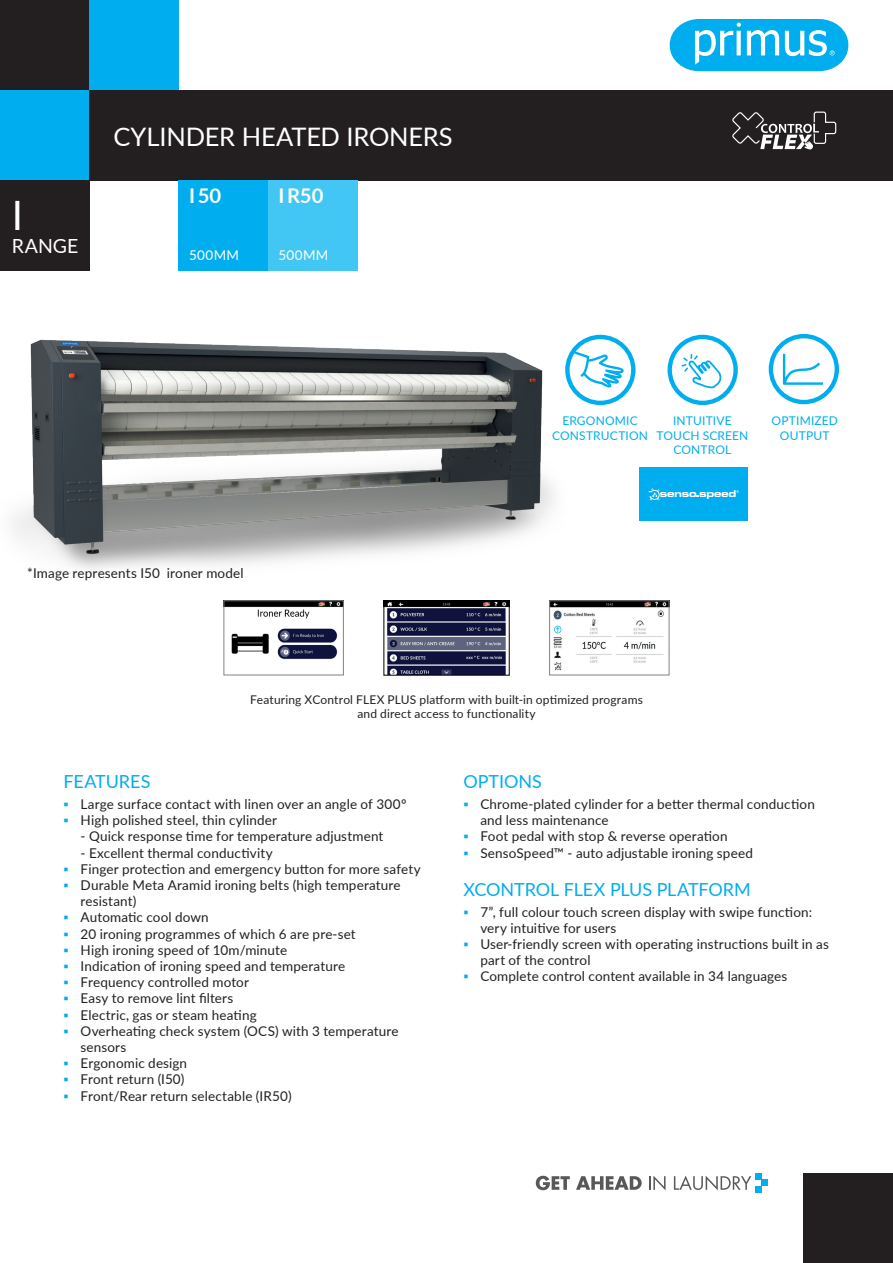
<style>
.page{position:relative;width:893px;height:1263px;background:#fff}
.page>*{position:absolute;margin:0;border:0;box-sizing:border-box;transform-origin:0 0}
.t1{font:40.5px "Lato";color:#fff}
.t2{font:25.5px "Lato";letter-spacing:-.005em;color:#fff}
.t3{font:700 20.25px "Lato";color:#fff}
.t4{font:19.5px "Lato";color:#fff}
.t5{font:18px "Lato";letter-spacing:-.005em;color:#00aeef}
.t6{font:13.5px/16.2px "Lato";letter-spacing:.01em;color:#231f20}
.t7{font:13.5px "Lato";letter-spacing:.02em;color:#fff}
.t8{font:12px/14.4px "Lato";letter-spacing:.015em;color:#231f20;text-align:center}
.t9{font:12px/14.4px "Lato";letter-spacing:.015em;color:#00aeef;text-align:center}
.s1{color:#00aeef}
</style>
<div class="page">
<div style="left:0;top:90px;width:893px;height:90px;background:#231f20"></div>
<div style="left:0;top:90px;width:89px;height:90px;background:#00aeef"></div>
<div style="left:89px;top:0;width:89px;height:90px;background:#00aeef"></div>
<svg style="left:670px;top:19px;width:178px;height:52px"></svg>
<svg style="left:536px;top:1176px;width:34px;height:14px"></svg>
<svg style="left:576px;top:1176px;width:66px;height:14px"></svg>
<svg style="left:649px;top:1175px;width:16px;height:15px"></svg>
<div style="left:761px;top:1179px;width:7px;height:7px;background:#00aeef"></div>
<div style="left:755px;top:1186px;width:6px;height:7px;background:#00aeef"></div>
<svg style="left:674px;top:1173px;width:87px;height:17px"></svg>
<div style="left:804px;top:1173px;width:89px;height:90px;background:#231f20"></div>
<div style="left:0;top:0;width:89px;height:90px;background:#231f20"></div>
<div style="left:179px;top:180px;width:89px;height:90px;background:#00aeef"></div>
<svg style="left:597px;top:335px;width:38px;height:70px"></svg>
<svg style="left:667px;top:335px;width:71px;height:70px"></svg>
<svg style="left:769px;top:334px;width:70px;height:70px"></svg>
<div style="left:640px;top:468px;width:108px;height:53px;background:#00aeef"></div>
<svg style="left:649px;top:488px;width:90px;height:12px"></svg>
<div style="left:0;top:180px;width:89px;height:90px;background:#231f20"></div>
<div style="left:268px;top:180px;width:89px;height:90px;background:#42c6f3"></div>
<svg style="left:732px;top:112px;width:104px;height:37px"></svg>
<img style="left:225px;top:602px;width:117px;height:57px">
<div style="left:223px;top:600px;width:121px;height:75px;border:1px solid #808285"></div>
<img style="left:386px;top:603px;width:121px;height:70px">
<img style="left:551px;top:602px;width:116px;height:69px">
<div style="left:549px;top:600px;width:120px;height:75px;border:1px solid #808285"></div>
<div style="left:384px;top:601px;width:125px;height:74px;border:1px solid #000"></div>
<img style="left:13px;top:334px;width:584px;height:235px">
<h1 class="t1" style="left:12px;top:186px;width:13px">I</h1>
<h3 class="t4" style="left:12px;top:232px;width:68px">RANGE</h3>
<h2 class="t2" style="left:113px;top:118px;width:341px">CYLINDER HEATED IRONERS</h2>
<h3 class="t3" style="left:189px;top:181px;width:34px">I 50</h3>
<p class="t7" style="left:189px;top:245px;width:51px">500MM</p>
<h3 class="t3" style="left:279px;top:181px;width:46px">I R50</h3>
<p class="t7" style="left:279px;top:245px;width:51px">500MM</p>
<p class="t6" style="left:27px;top:564px;width:218px">*Image represents I50 ironer model</p>
<p class="t9" style="left:552px;top:413px;width:98px">ERGONOMIC<br>CONSTRUCTION</p>
<p class="t9" style="left:657px;top:413px;width:93px">INTUITIVE<br>TOUCH SCREEN<br>CONTROL</p>
<p class="t9" style="left:772px;top:413px;width:68px">OPTIMIZED<br>OUTPUT</p>
<p class="t8" style="left:250px;top:692px;width:394px">Featuring XControl FLEX PLUS platform with built-in optimized programs and direct access to functionality</p>
<h3 class="t5" style="left:64px;top:769px;width:88px">FEATURES</h3>
<p class="t6" style="left:64px;top:795px;width:344px"><span class="s1">▪</span> Large surface contact with linen over an angle of 300º</p>
<p class="t6" style="left:64px;top:811px;width:215px"><span class="s1">▪</span> High polished steel, thin cylinder</p>
<p class="t6" style="left:81px;top:828px;width:304px">- Quick response time for temperature adjustment</p>
<p class="t6" style="left:81px;top:844px;width:193px">- Excellent thermal conductivity</p>
<p class="t6" style="left:64px;top:860px;width:359px"><span class="s1">▪</span> Finger protection and emergency button for more safety</p>
<p class="t6" style="left:81px;top:876px;width:322px;text-indent:-17px"><span class="s1">▪</span> Durable Meta Aramid ironing belts (high temperature resistant)</p>
<p class="t6" style="left:64px;top:909px;width:147px"><span class="s1">▪</span> Automatic cool down</p>
<p class="t6" style="left:64px;top:925px;width:294px"><span class="s1">▪</span> 20 ironing programmes of which 6 are pre-set</p>
<p class="t6" style="left:64px;top:941px;width:225px"><span class="s1">▪</span> High ironing speed of 10m/minute</p>
<p class="t6" style="left:64px;top:957px;width:283px"><span class="s1">▪</span> Indication of ironing speed and temperature</p>
<p class="t6" style="left:64px;top:973px;width:187px"><span class="s1">▪</span> Frequency controlled motor</p>
<p class="t6" style="left:64px;top:990px;width:171px"><span class="s1">▪</span> Easy to remove lint filters</p>
<p class="t6" style="left:64px;top:1006px;width:195px"><span class="s1">▪</span> Electric, gas or steam heating</p>
<p class="t6" style="left:81px;top:1022px;width:319px;text-indent:-17px"><span class="s1">▪</span> Overheating check system (OCS) with 3 temperature sensors</p>
<p class="t6" style="left:64px;top:1054px;width:125px"><span class="s1">▪</span> Ergonomic design</p>
<p class="t6" style="left:64px;top:1071px;width:122px"><span class="s1">▪</span> Front return (I50)</p>
<p class="t6" style="left:64px;top:1087px;width:229px"><span class="s1">▪</span> Front/Rear return selectable (IR50)</p>
<h3 class="t5" style="left:463px;top:769px;width:80px">OPTIONS</h3>
<p class="t6" style="left:480px;top:795px;width:336px;text-indent:-17px"><span class="s1">▪</span> Chrome-plated cylinder for a better thermal conduction and less maintenance</p>
<p class="t6" style="left:463px;top:828px;width:266px"><span class="s1">▪</span> Foot pedal with stop &amp; reverse operation</p>
<p class="t6" style="left:463px;top:844px;width:291px"><span class="s1">▪</span> SensoSpeed™ - auto adjustable ironing speed</p>
<h3 class="t5" style="left:463px;top:877px;width:289px">XCONTROL FLEX PLUS PLATFORM</h3>
<p class="t6" style="left:480px;top:903px;width:333px;text-indent:-17px"><span class="s1">▪</span> 7”, full colour touch screen display with swipe function: very intuitive for users</p>
<p class="t6" style="left:480px;top:935px;width:350px;text-indent:-17px"><span class="s1">▪</span> User-friendly screen with operating instructions built in as part of the control</p>
<p class="t6" style="left:463px;top:968px;width:326px"><span class="s1">▪</span> Complete control content available in 34 languages</p>
</div>
